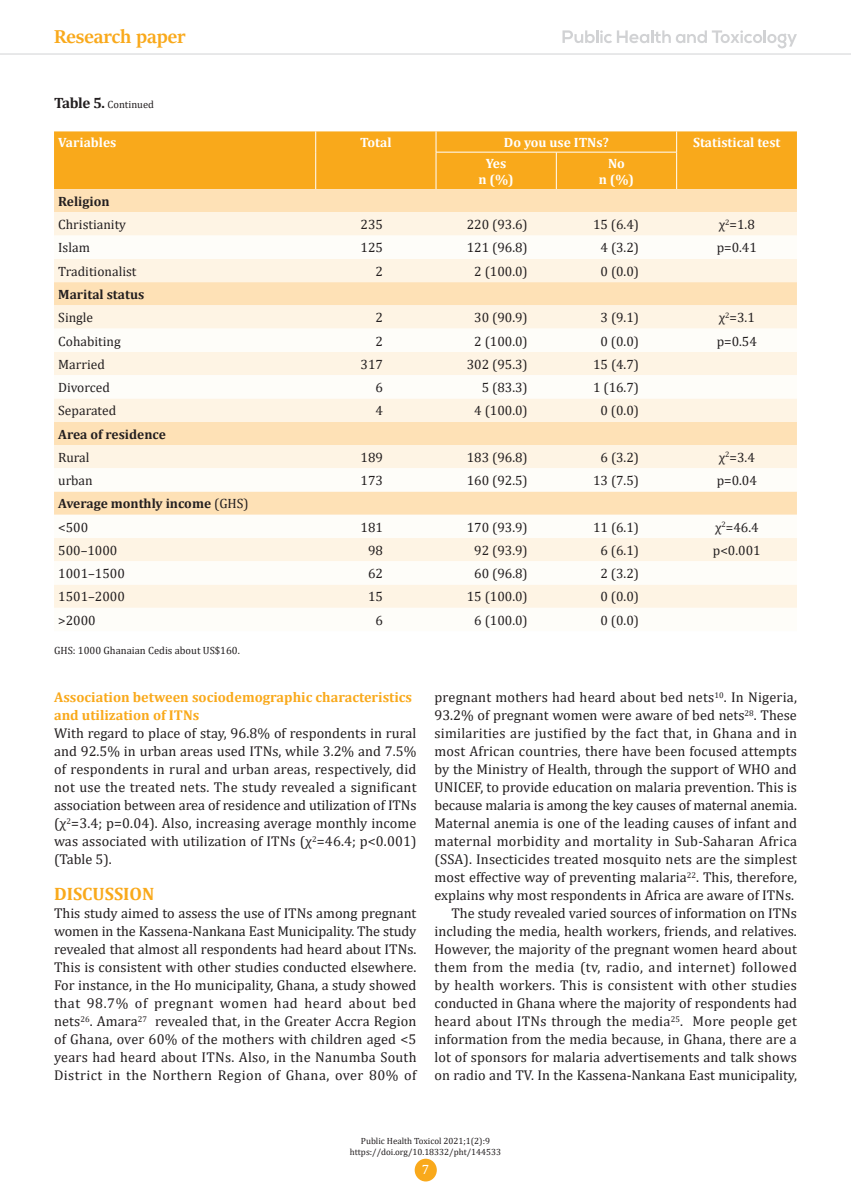
<style>
.page{position:relative;width:851px;height:1191px;background:#fff}
.page>*{position:absolute;margin:0;border:0;box-sizing:border-box;transform-origin:0 0}
.t1{font:700 21px "Sitka Banner";color:#f9a91b}
.t2{font:700 18px "Cambria";color:#f9a91b}
.t3{font:14.25px/18px "Cambria";letter-spacing:.005em;color:#231f20;text-align:justify}
.t4{font:700 14.25px/18px "Cambria";color:#f9a91b}
.t5{font:13.5px "Cambria";color:#231f20}
.t6{font:700 13.5px/23.2px "Cambria";color:#231f20}
.t7{font:700 13.5px/16.2px "Cambria";color:#fff;text-align:center}
.t8{font:13.5px "Cambria";color:#fff}
.t9{font:10.5px "Cambria";color:#231f20}
.t10{font:9px/10.8px "Cambria";color:#231f20;text-align:center}
.s1{font-weight:700;font-size:15px}
.s2{font-weight:400}
</style>
<div class="page">
<div style="left:414px;top:1158px;width:23px;height:23px;background:#f9a91b;border-radius:50%"></div>
<hr style="left:0;top:54px;width:850px;height:1px;background:#d1d2d4">
<svg style="left:562px;top:30px;width:234px;height:18px"></svg>
<div style="left:54px;top:131px;width:742px;height:58px;background:#f9a91b"></div>
<div style="left:54px;top:189px;width:742px;height:23px;background:#fee1b6"></div>
<div style="left:54px;top:212px;width:742px;height:24px;background:#fef4e4"></div>
<svg style="left:54px;top:259px;width:742px;height:349px;fill:#fef4e4"></svg>
<svg style="left:315px;top:131px;width:1px;height:21px"></svg>
<hr style="left:315px;top:152px;width:1px;height:37px;background:#fff">
<svg style="left:435px;top:131px;width:1px;height:21px"></svg>
<svg style="left:676px;top:131px;width:1px;height:21px"></svg>
<hr style="left:436px;top:152px;width:120px;height:1px;background:#fff">
<hr style="left:435px;top:152px;width:1px;height:37px;background:#fff">
<hr style="left:556px;top:152px;width:120px;height:1px;background:#fff">
<hr style="left:556px;top:152px;width:1px;height:37px;background:#fff">
<hr style="left:676px;top:152px;width:1px;height:37px;background:#fff">
<h1 class="t1" style="left:54px;top:22px;width:133px">Research paper</h1>
<p class="t9" style="left:54px;top:98px;width:101px"><span class="s1">Table 5.</span> Continued</p>
<p class="t7" style="left:58px;top:134px;width:60px">Variables</p>
<p class="t7" style="left:360px;top:134px;width:33px">Total</p>
<p class="t7" style="left:503px;top:134px;width:106px">Do you use ITNs?</p>
<p class="t7" style="left:693px;top:134px;width:89px">Statistical test</p>
<p class="t7" style="left:478px;top:155px;width:37px">Yes<br>n (%)</p>
<p class="t7" style="left:598px;top:155px;width:37px">No<br>n (%)</p>
<p class="t6" style="left:58px;top:189px;width:53px">Religion</p>
<p class="t5" style="left:58px;top:217px;width:69px">Christianity</p>
<p class="t5" style="left:360px;top:217px;width:24px">235</p>
<p class="t5" style="left:466px;top:217px;width:62px">220 (93.6)</p>
<p class="t5" style="left:593px;top:217px;width:47px">15 (6.4)</p>
<p class="t5" style="left:718px;top:217px;width:38px">χ<sup>2</sup>=1.8</p>
<p class="t5" style="left:58px;top:240px;width:33px">Islam</p>
<p class="t5" style="left:360px;top:240px;width:24px">125</p>
<p class="t5" style="left:466px;top:240px;width:62px">121 (96.8)</p>
<p class="t5" style="left:600px;top:240px;width:40px">4 (3.2)</p>
<p class="t5" style="left:716px;top:240px;width:42px">p=0.41</p>
<p class="t5" style="left:58px;top:263px;width:80px">Traditionalist</p>
<p class="t5" style="left:375px;top:263px;width:9px">2</p>
<p class="t5" style="left:474px;top:263px;width:55px">2 (100.0)</p>
<p class="t5" style="left:600px;top:263px;width:40px">0 (0.0)</p>
<p class="t6" style="left:58px;top:282px;width:87px">Marital status</p>
<p class="t5" style="left:58px;top:310px;width:36px">Single</p>
<p class="t5" style="left:375px;top:310px;width:9px">2</p>
<p class="t5" style="left:474px;top:310px;width:55px">30 (90.9)</p>
<p class="t5" style="left:600px;top:310px;width:40px">3 (9.1)</p>
<p class="t5" style="left:718px;top:310px;width:38px">χ<sup>2</sup>=3.1</p>
<p class="t5" style="left:58px;top:333px;width:64px">Cohabiting</p>
<p class="t5" style="left:375px;top:333px;width:9px">2</p>
<p class="t5" style="left:474px;top:333px;width:55px">2 (100.0)</p>
<p class="t5" style="left:600px;top:333px;width:40px">0 (0.0)</p>
<p class="t5" style="left:716px;top:333px;width:42px">p=0.54</p>
<p class="t5" style="left:58px;top:356px;width:48px">Married</p>
<p class="t5" style="left:360px;top:356px;width:24px">317</p>
<p class="t5" style="left:466px;top:356px;width:62px">302 (95.3)</p>
<p class="t5" style="left:593px;top:356px;width:47px">15 (4.7)</p>
<p class="t5" style="left:58px;top:379px;width:53px">Divorced</p>
<p class="t5" style="left:375px;top:379px;width:9px">6</p>
<p class="t5" style="left:481px;top:379px;width:47px">5 (83.3)</p>
<p class="t5" style="left:593px;top:379px;width:47px">1 (16.7)</p>
<p class="t5" style="left:58px;top:403px;width:59px">Separated</p>
<p class="t5" style="left:375px;top:403px;width:9px">4</p>
<p class="t5" style="left:474px;top:403px;width:55px">4 (100.0)</p>
<p class="t5" style="left:600px;top:403px;width:40px">0 (0.0)</p>
<p class="t6" style="left:58px;top:422px;width:109px">Area of residence</p>
<p class="t5" style="left:58px;top:449px;width:33px">Rural</p>
<p class="t5" style="left:360px;top:449px;width:24px">189</p>
<p class="t5" style="left:466px;top:449px;width:62px">183 (96.8)</p>
<p class="t5" style="left:600px;top:449px;width:40px">6 (3.2)</p>
<p class="t5" style="left:718px;top:449px;width:38px">χ<sup>2</sup>=3.4</p>
<p class="t5" style="left:58px;top:472px;width:36px">urban</p>
<p class="t5" style="left:360px;top:472px;width:24px">173</p>
<p class="t5" style="left:466px;top:472px;width:62px">160 (92.5)</p>
<p class="t5" style="left:593px;top:472px;width:47px">13 (7.5)</p>
<p class="t5" style="left:716px;top:472px;width:42px">p=0.04</p>
<p class="t6" style="left:58px;top:492px;width:192px">Average monthly income <span class="s2">(GHS) &lt;500</span></p>
<p class="t5" style="left:360px;top:519px;width:24px">181</p>
<p class="t5" style="left:466px;top:519px;width:62px">170 (93.9)</p>
<p class="t5" style="left:593px;top:519px;width:47px">11 (6.1)</p>
<p class="t5" style="left:715px;top:519px;width:45px">χ<sup>2</sup>=46.4</p>
<p class="t5" style="left:58px;top:542px;width:61px">500–1000</p>
<p class="t5" style="left:368px;top:542px;width:16px">98</p>
<p class="t5" style="left:474px;top:542px;width:55px">92 (93.9)</p>
<p class="t5" style="left:600px;top:542px;width:40px">6 (6.1)</p>
<p class="t5" style="left:712px;top:542px;width:49px">p&lt;0.001</p>
<p class="t5" style="left:58px;top:565px;width:68px">1001–1500</p>
<p class="t5" style="left:368px;top:565px;width:16px">62</p>
<p class="t5" style="left:474px;top:565px;width:55px">60 (96.8)</p>
<p class="t5" style="left:600px;top:565px;width:40px">2 (3.2)</p>
<p class="t5" style="left:58px;top:589px;width:68px">1501–2000</p>
<p class="t5" style="left:368px;top:589px;width:16px">15</p>
<p class="t5" style="left:466px;top:589px;width:62px">15 (100.0)</p>
<p class="t5" style="left:600px;top:589px;width:40px">0 (0.0)</p>
<p class="t5" style="left:58px;top:612px;width:39px">&gt;2000</p>
<p class="t5" style="left:375px;top:612px;width:9px">6</p>
<p class="t5" style="left:474px;top:612px;width:55px">6 (100.0)</p>
<p class="t5" style="left:600px;top:612px;width:40px">0 (0.0)</p>
<p class="t9" style="left:54px;top:644px;width:187px">GHS: 1000 Ghanaian Cedis about US$160.</p>
<p class="t4" style="left:54px;top:688px;width:359px">Association between sociodemographic characteristics and utilization of ITNs</p>
<p class="t3" style="left:54px;top:724px;width:364px">With regard to place of stay, 96.8% of respondents in rural and 92.5% in urban areas used ITNs, while 3.2% and 7.5% of respondents in rural and urban areas, respectively, did not use the treated nets. The study revealed a significant association between area of residence and utilization of ITNs (χ<sup>2</sup>=3.4; p=0.04). Also, increasing average monthly income was associated with utilization of ITNs (χ<sup>2</sup>=46.4; p&lt;0.001) (Table 5).</p>
<p class="t2" style="left:54px;top:881px;width:102px">DISCUSSION</p>
<p class="t3" style="left:54px;top:904px;width:364px">This study aimed to assess the use of ITNs among pregnant women in the Kassena-Nankana East Municipality. The study revealed that almost all respondents had heard about ITNs.<br>This is consistent with other studies conducted elsewhere.<br>For instance, in the Ho municipality, Ghana, a study showed that 98.7% of pregnant women had heard about bed nets<sup>26</sup>. Amara<sup>27</sup> revealed that, in the Greater Accra Region of Ghana, over 60% of the mothers with children aged &lt;5 years had heard about ITNs. Also, in the Nanumba South District in the Northern Region of Ghana, over 80% of</p>
<p class="t3" style="left:434px;top:688px;width:364px;text-align:right">pregnant mothers had heard about bed nets<sup>10</sup>. In Nigeria, 93.2% of pregnant women were aware of bed nets<sup>28</sup>. These similarities are justified by the fact that, in Ghana and in most African countries, there have been focused attempts by the Ministry of Health, through the support of WHO and UNICEF, to provide education on malaria prevention. This is because malaria is among the key causes of maternal anemia.<br>Maternal anemia is one of the leading causes of infant and maternal morbidity and mortality in Sub-Saharan Africa (SSA). Insecticides treated mosquito nets are the simplest most effective way of preventing malaria<sup>22</sup>. This, therefore, explains why most respondents in Africa are aware of ITNs.<br>The study revealed varied sources of information on ITNs including the media, health workers, friends, and relatives.<br>However, the majority of the pregnant women heard about them from the media (tv, radio, and internet) followed by health workers. This is consistent with other studies conducted in Ghana where the majority of respondents had heard about ITNs through the media<sup>25</sup>. More people get information from the media because, in Ghana, there are a lot of sponsors for malaria advertisements and talk shows on radio and TV. In the Kassena-Nankana East municipality,</p>
<p class="t10" style="left:350px;top:1135px;width:153px">Public Health Toxicol 2021;1(2):9 https://doi.org/10.18332/pht/144533</p>
<p class="t8" style="left:421px;top:1161px;width:9px">7</p>
</div>
